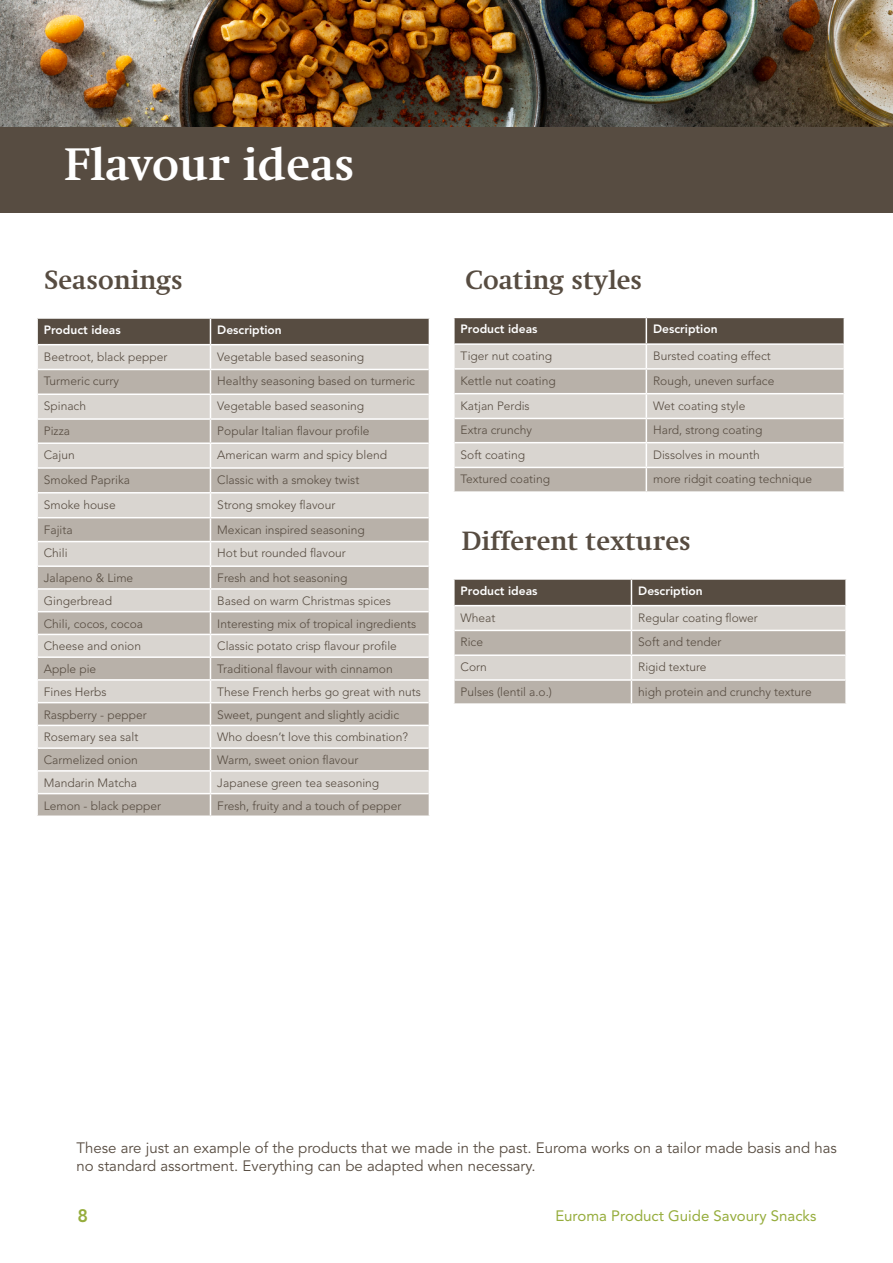
<style>
.page{position:relative;width:893px;height:1263px;background:#fff}
.page>*{position:absolute;margin:0;border:0;box-sizing:border-box;transform-origin:0 0}
.t1{font:700 46.5px "Swift LT Std";color:#fff}
.t2{font:700 27px "Swift LT Std";color:#574c41}
.t3{font:800 18px "Avenir LT Std";color:#96ad3d}
.t4{font:15px/18px "Avenir LT Std";color:#574c41}
.t5{font:15px "Avenir LT Std";color:#96ad3d}
.t6{font:300 12px "Avenir LT Std";color:#574c41}
.t7{font:800 12px "Avenir LT Std";color:#fff}
</style>
<div class="page">
<img style="left:0;top:0;width:893px;height:128px">
<svg style="left:454px;top:579px;width:392px;height:125px;background:#b5afa8"></svg>
<svg style="left:454px;top:317px;width:391px;height:174px;background:#bcb7b0"></svg>
<svg style="left:37px;top:318px;width:393px;height:497px;background:#c6c1bb"></svg>
<div style="left:0;top:128px;width:893px;height:85px;background:#574c41"></div>
<p class="t1" style="left:64px;top:139px;width:292px">Flavour ideas</p>
<p class="t2" style="left:45px;top:265px;width:140px">Seasonings</p>
<p class="t7" style="left:44px;top:322px;width:78px">Product ideas</p>
<p class="t7" style="left:217px;top:322px;width:66px">Description</p>
<p class="t6" style="left:44px;top:349px;width:125px">Beetroot, black pepper</p>
<p class="t6" style="left:217px;top:349px;width:148px">Vegetable based seasoning</p>
<p class="t6" style="left:44px;top:374px;width:77px">Turmeric curry</p>
<p class="t6" style="left:217px;top:374px;width:199px">Healthy seasoning based on turmeric</p>
<p class="t6" style="left:44px;top:399px;width:44px">Spinach</p>
<p class="t6" style="left:217px;top:399px;width:148px">Vegetable based seasoning</p>
<p class="t6" style="left:44px;top:424px;width:28px">Pizza</p>
<p class="t6" style="left:217px;top:424px;width:154px">Popular Italian flavour profile</p>
<p class="t6" style="left:44px;top:448px;width:32px">Cajun</p>
<p class="t6" style="left:217px;top:448px;width:171px">American warm and spicy blend</p>
<p class="t6" style="left:44px;top:473px;width:88px">Smoked Paprika</p>
<p class="t6" style="left:217px;top:473px;width:144px">Classic with a smokey twist</p>
<p class="t6" style="left:44px;top:497px;width:73px">Smoke house</p>
<p class="t6" style="left:217px;top:497px;width:120px">Strong smokey flavour</p>
<p class="t6" style="left:44px;top:522px;width:30px">Fajita</p>
<p class="t6" style="left:217px;top:522px;width:149px">Mexican inspired seasoning</p>
<p class="t6" style="left:44px;top:546px;width:25px">Chili</p>
<p class="t6" style="left:217px;top:546px;width:130px">Hot but rounded flavour</p>
<p class="t6" style="left:44px;top:571px;width:91px">Jalapeno &amp; Lime</p>
<p class="t6" style="left:217px;top:571px;width:132px">Fresh and hot seasoning</p>
<p class="t6" style="left:44px;top:594px;width:70px">Gingerbread</p>
<p class="t6" style="left:217px;top:594px;width:175px">Based on warm Christmas spices</p>
<p class="t6" style="left:44px;top:616px;width:101px">Chili, cocos, cocoa</p>
<p class="t6" style="left:217px;top:616px;width:200px">Interesting mix of tropical ingredients</p>
<p class="t6" style="left:44px;top:639px;width:99px">Cheese and onion</p>
<p class="t6" style="left:217px;top:639px;width:181px">Classic potato crisp flavour profile</p>
<p class="t6" style="left:44px;top:662px;width:54px">Apple pie</p>
<p class="t6" style="left:217px;top:662px;width:177px">Traditional flavour with cinnamon</p>
<p class="t6" style="left:44px;top:685px;width:64px">Fines Herbs</p>
<p class="t6" style="left:217px;top:685px;width:205px">These French herbs go great with nuts</p>
<p class="t6" style="left:44px;top:707px;width:104px">Raspberry - pepper</p>
<p class="t6" style="left:217px;top:707px;width:183px">Sweet, pungent and slightly acidic</p>
<p class="t6" style="left:44px;top:730px;width:96px">Rosemary sea salt</p>
<p class="t6" style="left:217px;top:730px;width:192px">Who doesn’t love this combination?</p>
<p class="t6" style="left:44px;top:753px;width:96px">Carmelized onion</p>
<p class="t6" style="left:217px;top:753px;width:142px">Warm, sweet onion flavour</p>
<p class="t6" style="left:44px;top:776px;width:95px">Mandarin Matcha</p>
<p class="t6" style="left:217px;top:776px;width:163px">Japanese green tea seasoning</p>
<p class="t6" style="left:44px;top:798px;width:119px">Lemon - black pepper</p>
<p class="t6" style="left:217px;top:798px;width:186px">Fresh, fruity and a touch of pepper</p>
<p class="t2" style="left:466px;top:265px;width:178px">Coating styles</p>
<p class="t7" style="left:461px;top:322px;width:78px">Product ideas</p>
<p class="t7" style="left:653px;top:322px;width:66px">Description</p>
<p class="t6" style="left:461px;top:349px;width:93px">Tiger nut coating</p>
<p class="t6" style="left:653px;top:349px;width:119px">Bursted coating effect</p>
<p class="t6" style="left:461px;top:374px;width:97px">Kettle nut coating</p>
<p class="t6" style="left:653px;top:374px;width:123px">Rough, uneven surface</p>
<p class="t6" style="left:461px;top:398px;width:71px">Katjan Perdis</p>
<p class="t6" style="left:653px;top:398px;width:94px">Wet coating style</p>
<p class="t6" style="left:461px;top:423px;width:73px">Extra crunchy</p>
<p class="t6" style="left:653px;top:423px;width:111px">Hard, strong coating</p>
<p class="t6" style="left:461px;top:447px;width:66px">Soft coating</p>
<p class="t6" style="left:653px;top:447px;width:108px">Dissolves in mounth</p>
<p class="t6" style="left:461px;top:472px;width:91px">Textured coating</p>
<p class="t6" style="left:653px;top:472px;width:160px">more ridgit coating technique</p>
<p class="t2" style="left:461px;top:526px;width:231px">Different textures</p>
<p class="t7" style="left:461px;top:583px;width:78px">Product ideas</p>
<p class="t7" style="left:638px;top:583px;width:66px">Description</p>
<p class="t6" style="left:461px;top:610px;width:36px">Wheat</p>
<p class="t6" style="left:638px;top:610px;width:121px">Regular coating flower</p>
<p class="t6" style="left:461px;top:635px;width:24px">Rice</p>
<p class="t6" style="left:638px;top:635px;width:85px">Soft and tender</p>
<p class="t6" style="left:461px;top:660px;width:28px">Corn</p>
<p class="t6" style="left:638px;top:660px;width:70px">Rigid texture</p>
<p class="t6" style="left:461px;top:685px;width:93px">Pulses (lentil a.o.)</p>
<p class="t6" style="left:638px;top:685px;width:175px">high protein and crunchy texture</p>
<p class="t4" style="left:77px;top:1139px;width:762px">These are just an example of the products that we made in the past. Euroma works on a tailor made basis and has no standard assortment. Everything can be adapted when necessary.</p>
<h3 class="t3" style="left:78px;top:1205px;width:12px">8</h3>
<p class="t5" style="left:555px;top:1207px;width:263px">Euroma Product Guide Savoury Snacks</p>
</div>
